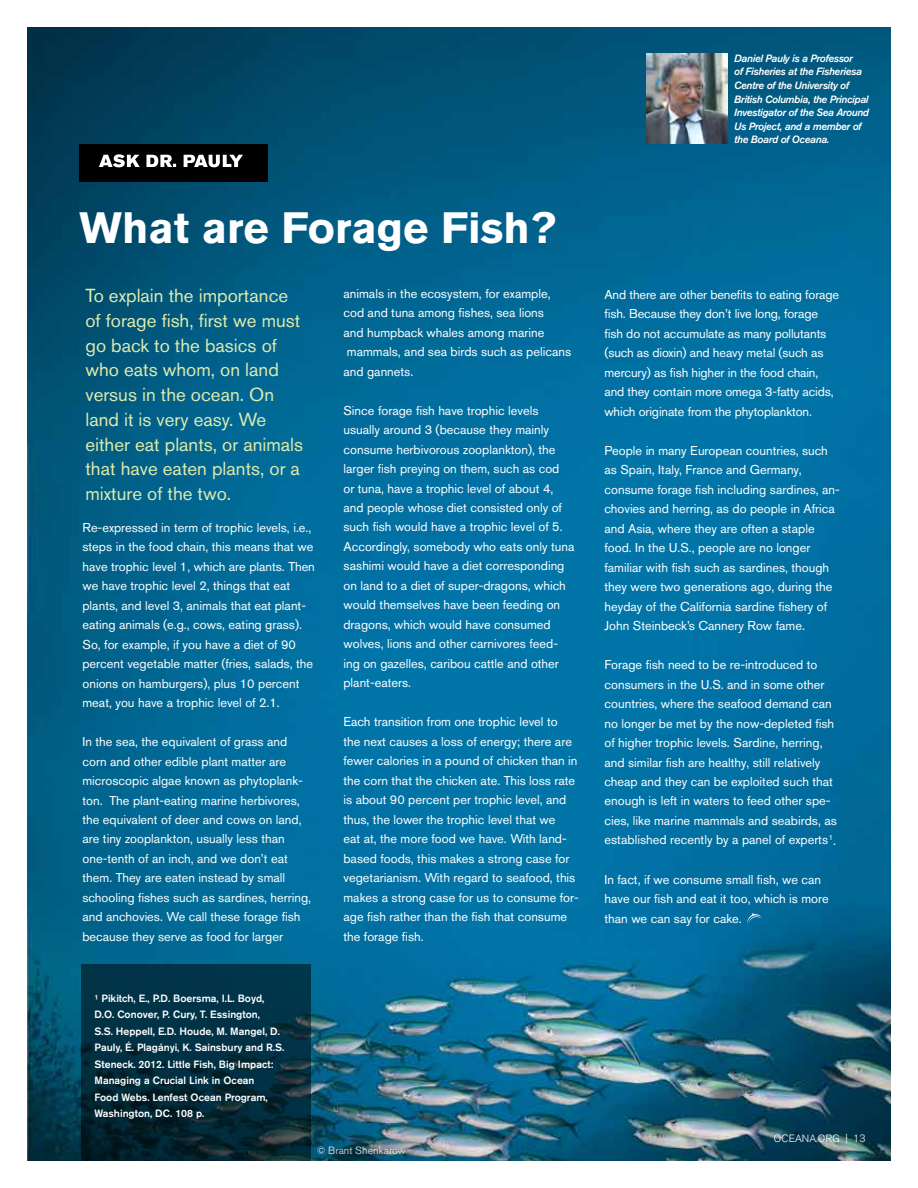
<style>
.page{position:relative;width:918px;height:1188px;background:#fff}
.page>*{position:absolute;margin:0;border:0;box-sizing:border-box;transform-origin:0 0}
.t1{font:700 43.5px "Akzidenz Grotesk BQ";color:#fff}
.t2{font:18.75px/24.8px "Akzidenz Grotesk BQ";color:#ddeaaf}
.t3{font:12.75px/19.5px "Akzidenz Grotesk BQ";color:#fff}
.t4{font:500 10.5px/16.5px "Akzidenz Grotesk BQ";color:#fff}
.t5{font:italic 10.5px/13.5px "Akzidenz Grotesk BQ Med";letter-spacing:-.03em;color:#fff}
.t6{font:10.5px "Akzidenz Grotesk BQ";color:#fff}
.t7{font:300 10.5px "Akzidenz Grotesk BQ";letter-spacing:.01em;color:#fff}
</style>
<div class="page">
<img style="left:27px;top:27px;width:864px;height:1134px">
<svg style="left:747px;top:913px;width:15px;height:11px"></svg>
<img style="left:647px;top:54px;width:80px;height:90px">
<div style="left:80px;top:144px;width:188px;height:37px;background:#000"></div>
<svg style="left:99px;top:154px;width:144px;height:13px"></svg>
<svg style="left:81px;top:964px;width:229px;height:197px;background:#032c3c"></svg>
<p class="t5" style="left:734px;top:52px;width:136px">Daniel Pauly is a Professor<br>of Fisheries at the Fisheriesa<br>Centre of the University of<br>British Columbia, the Principal<br>Investigator of the Sea Around<br>Us Project, and a member of the Board of Oceana.</p>
<h1 class="t1" style="left:80px;top:203px;width:478px">What are Forage Fish?</h1>
<h2 class="t2" style="left:86px;top:283px;width:219px">To explain the importance of forage fish, first we must go back to the basics of who eats whom, on land versus in the ocean. On land it is very easy. We either eat plants, or animals that have eaten plants, or a mixture of the two.</h2>
<p class="t3" style="left:82px;top:517px;width:234px">Re-expressed in term of trophic levels, i.e., steps in the food chain, this means that we have trophic level 1, which are plants. Then we have trophic level 2, things that eat plants, and level 3, animals that eat plant&shy;eating animals (e.g., cows, eating grass).<br>So, for example, if you have a diet of 90 percent vegetable matter (fries, salads, the onions on hamburgers), plus 10 percent meat, you have a trophic level of 2.1.</p>
<p class="t3" style="left:82px;top:732px;width:230px">In the sea, the equivalent of grass and corn and other edible plant matter are microscopic algae known as phytoplank&shy;ton. The plant-eating marine herbivores, the equivalent of deer and cows on land, are tiny zooplankton, usually less than one-tenth of an inch, and we don’t eat them. They are eaten instead by small schooling fishes such as sardines, herring, and anchovies. We call these forage fish because they serve as food for larger</p>
<p class="t4" style="left:94px;top:989px;width:191px">¹ Pikitch, E., P.D. Boersma, I.L. Boyd, D.O. Conover, P. Cury, T. Essington,<br>S.S. Heppell, E.D. Houde, M. Mangel, D.<br>Pauly, É. Plagányi, K. Sainsbury and R.S.<br>Steneck. 2012. Little Fish, Big Impact:<br>Managing a Crucial Link in Ocean<br>Food Webs. Lenfest Ocean Program, Washington, DC. 108 p.</p>
<p class="t3" style="left:343px;top:283px;width:229px">animals in the ecosystem, for example, cod and tuna among fishes, sea lions<br>and humpback whales among marine mammals, and sea birds such as pelicans and gannets.</p>
<p class="t3" style="left:343px;top:400px;width:233px">Since forage fish have trophic levels usually around 3 (because they mainly consume herbivorous zooplankton), the larger fish preying on them, such as cod<br>or tuna, have a trophic level of about 4, and people whose diet consisted only of such fish would have a trophic level of 5.<br>Accordingly, somebody who eats only tuna sashimi would have a diet corresponding on land to a diet of super-dragons, which would themselves have been feeding on dragons, which would have consumed wolves, lions and other carnivores feed&shy;ing on gazelles, caribou cattle and other plant-eaters.</p>
<p class="t3" style="left:343px;top:712px;width:237px">Each transition from one trophic level to<br>the next causes a loss of energy; there are fewer calories in a pound of chicken than in the corn that the chicken ate. This loss rate is about 90 percent per trophic level, and thus, the lower the trophic level that we<br>eat at, the more food we have. With land&shy;based foods, this makes a strong case for vegetarianism. With regard to seafood, this makes a strong case for us to consume for&shy;age fish rather than the fish that consume the forage fish.</p>
<p class="t6" style="left:316px;top:1144px;width:91px">© Brant Shenkarow</p>
<p class="t3" style="left:604px;top:284px;width:236px">And there are other benefits to eating forage fish. Because they don’t live long, forage fish do not accumulate as many pollutants (such as dioxin) and heavy metal (such as mercury) as fish higher in the food chain, and they contain more omega 3-fatty acids, which originate from the phytoplankton.</p>
<p class="t3" style="left:604px;top:440px;width:237px">People in many European countries, such as Spain, Italy, France and Germany, consume forage fish including sardines, an&shy;chovies and herring, as do people in Africa and Asia, where they are often a staple food. In the U.S., people are no longer familiar with fish such as sardines, though they were two generations ago, during the heyday of the California sardine fishery of John Steinbeck’s Cannery Row fame.</p>
<p class="t3" style="left:604px;top:655px;width:234px">Forage fish need to be re-introduced to consumers in the U.S. and in some other countries, where the seafood demand can no longer be met by the now-depleted fish of higher trophic levels. Sardine, herring, and similar fish are healthy, still relatively cheap and they can be exploited such that enough is left in waters to feed other spe&shy;cies, like marine mammals and seabirds, as established recently by a panel of experts<sup>1</sup>.</p>
<p class="t3" style="left:604px;top:869px;width:226px">In fact, if we consume small fish, we can have our fish and eat it too, which is more than we can say for cake.</p>
<p class="t7" style="left:774px;top:1132px;width:93px">OCEANA.ORG | 13</p>
</div>
